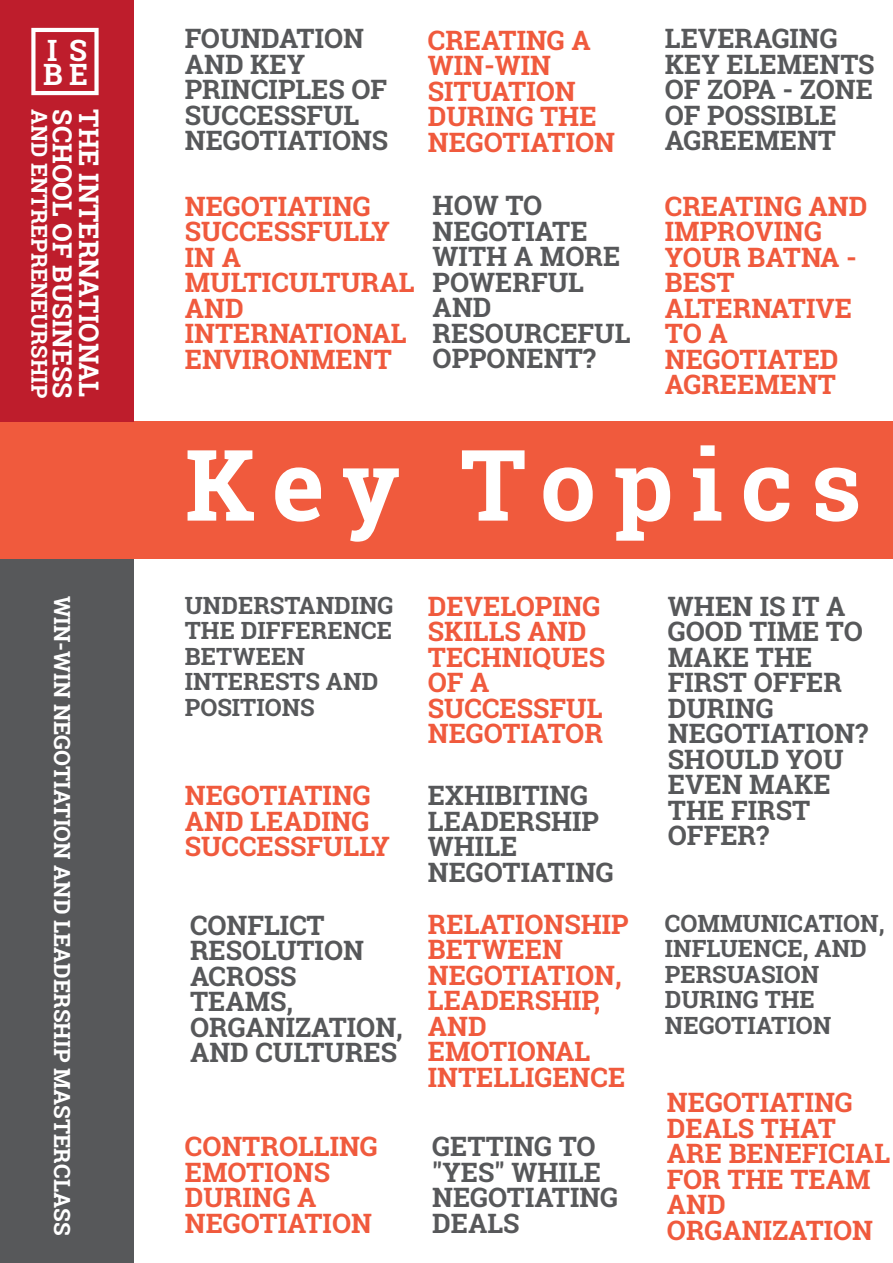
<style>
.page{position:relative;width:893px;height:1263px;background:#fff}
.page>*{position:absolute;margin:0;border:0;box-sizing:border-box;transform-origin:0 0}
.t1{font:700 98.85px "Roboto Slab";letter-spacing:.18em;color:#fff}
.t2{font:700 29.7px "Roboto Slab";color:#fff}
.t3{font:700 27.3px "Roboto Slab";color:#fff}
.t4{font:700 27px/25.5px "Roboto Slab";color:#f05a3d}
.t5{font:700 27px/25.5px "Roboto Slab";color:#57585a}
.t6{font:700 26.55px "Roboto Slab";color:#fff}
.t7{font:700 24px/25.5px "Roboto Slab";color:#57585a}
.t8{font:700 22.5px "Roboto Slab";color:#fff}
.t9{font:700 22.05px "Roboto Slab";color:#fff}
</style>
<div class="page">
<div style="left:0;top:0;width:134px;height:1263px;background:#57585a"></div>
<div style="left:0;top:421px;width:893px;height:138px;background:#f05a3d"></div>
<div style="left:0;top:0;width:134px;height:421px;background:#be1d2c"></div>
<svg style="left:31px;top:28px;width:68px;height:67px"></svg>
<p class="t2" style="left:47px;top:30px;width:42px">I S</p>
<p class="t2" style="left:43px;top:54px;width:47px">BE</p>
<p class="t9" style="left:55px;top:109px;width:290px;rotate:90deg">AND ENTREPRENEURSHIP</p>
<p class="t6" style="left:81px;top:109px;width:290px;rotate:90deg">SCHOOL OF BUSINESS</p>
<p class="t3" style="left:108px;top:109px;width:289px;rotate:90deg">THE INTERNATIONAL</p>
<p class="t8" style="left:78px;top:595px;width:641px;rotate:90deg">WIN-WIN NEGOTIATION AND LEADERSHIP MASTERCLASS</p>
<p class="t5" style="left:185px;top:25px;width:205px">FOUNDATION<br>AND KEY<br>PRINCIPLES OF<br>SUCCESSFUL<br>NEGOTIATIONS</p>
<p class="t5" style="left:665px;top:25px;width:211px">LEVERAGING<br>KEY ELEMENTS<br>OF ZOPA - ZONE<br>OF POSSIBLE<br>AGREEMENT</p>
<p class="t4" style="left:428px;top:27px;width:189px">CREATING A<br>WIN-WIN<br>SITUATION<br>DURING THE<br>NEGOTIATION</p>
<p class="t4" style="left:185px;top:193px;width:231px">NEGOTIATING<br>SUCCESSFULLY<br>IN A<br>MULTICULTURAL<br>AND<br>INTERNATIONAL<br>ENVIRONMENT</p>
<p class="t5" style="left:433px;top:193px;width:199px">HOW TO<br>NEGOTIATE<br>WITH A MORE<br>POWERFUL<br>AND<br>RESOURCEFUL<br>OPPONENT?</p>
<p class="t4" style="left:665px;top:193px;width:204px">CREATING AND<br>IMPROVING<br>YOUR BATNA -<br>BEST<br>ALTERNATIVE<br>TO A<br>NEGOTIATED<br>AGREEMENT</p>
<h1 class="t1" style="left:185px;top:417px;width:678px">Key Topics</h1>
<p class="t7" style="left:185px;top:592px;width:210px">UNDERSTANDING<br>THE DIFFERENCE<br>BETWEEN<br>INTERESTS AND<br>POSITIONS</p>
<p class="t4" style="left:185px;top:782px;width:207px">NEGOTIATING<br>AND LEADING<br>SUCCESSFULLY</p>
<p class="t4" style="left:428px;top:593px;width:179px">DEVELOPING<br>SKILLS AND<br>TECHNIQUES<br>OF A<br>SUCCESSFUL<br>NEGOTIATOR</p>
<p class="t5" style="left:428px;top:782px;width:187px">EXHIBITING<br>LEADERSHIP<br>WHILE<br>NEGOTIATING</p>
<p class="t5" style="left:190px;top:912px;width:214px">CONFLICT<br>RESOLUTION<br>ACROSS<br>TEAMS,<br>ORGANIZATION,<br>AND CULTURES</p>
<p class="t4" style="left:428px;top:911px;width:202px">RELATIONSHIP<br>BETWEEN<br>NEGOTIATION,<br>LEADERSHIP,<br>AND<br>EMOTIONAL<br>INTELLIGENCE</p>
<p class="t4" style="left:185px;top:1133px;width:194px">CONTROLLING<br>EMOTIONS<br>DURING A<br>NEGOTIATION</p>
<p class="t5" style="left:432px;top:1133px;width:187px">GETTING TO "YES" WHILE<br>NEGOTIATING<br>DEALS</p>
<p class="t5" style="left:668px;top:593px;width:202px">WHEN IS IT A<br>GOOD TIME TO<br>MAKE THE<br>FIRST OFFER<br>DURING<br>NEGOTIATION?<br>SHOULD YOU<br>EVEN MAKE<br>THE FIRST<br>OFFER?</p>
<p class="t7" style="left:665px;top:910px;width:221px">COMMUNICATION,<br>INFLUENCE, AND<br>PERSUASION<br>DURING THE<br>NEGOTIATION</p>
<p class="t4" style="left:667px;top:1089px;width:225px">NEGOTIATING<br>DEALS THAT<br>ARE BENEFICIAL<br>FOR THE TEAM<br>AND<br>ORGANIZATION</p>
</div>
